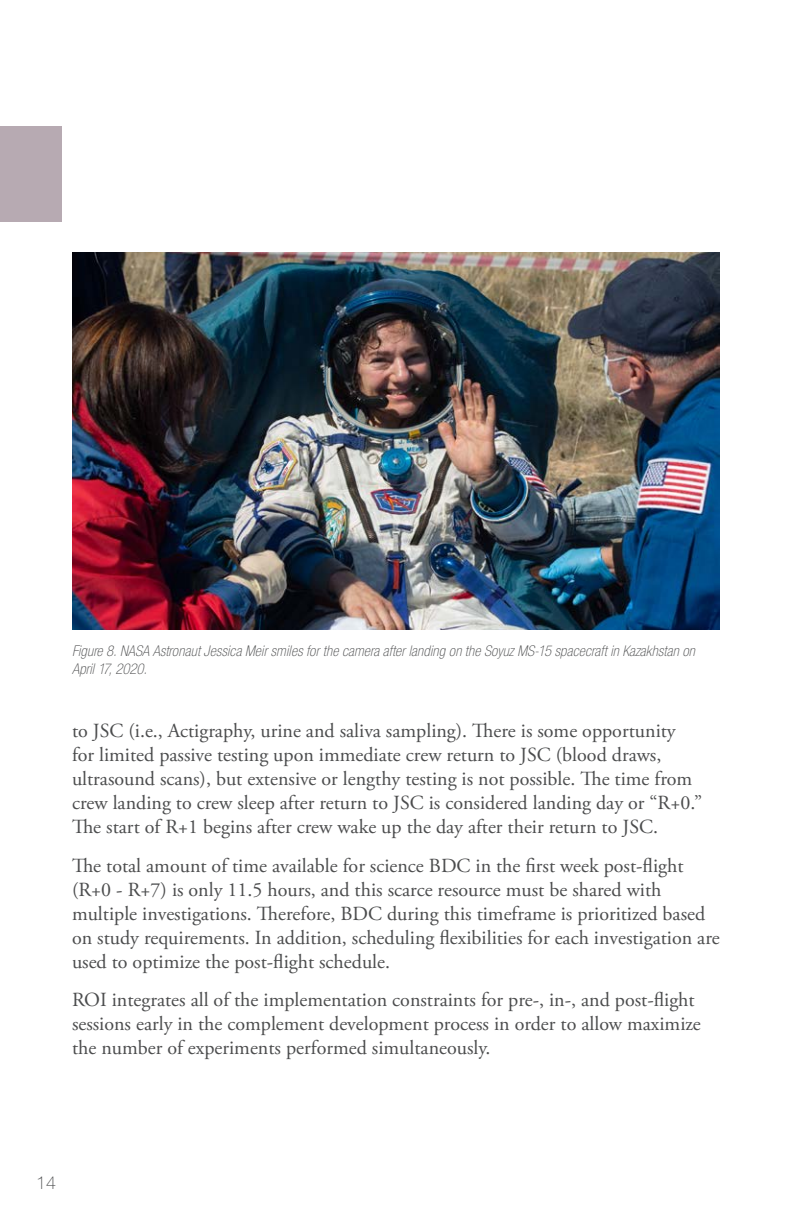
<style>
.page{position:relative;width:792px;height:1224px;background:#fff}
.page>*{position:absolute;margin:0;border:0;box-sizing:border-box;transform-origin:0 0}
._04_Body_Text{font:20px/24px "Adobe Garamond Pro";color:#4b4c4d}
.t1{font:100 18px "Helvetica Neue LT Std";color:#4b4c4d}
._07_Caption__Gray{font:italic 100 condensed 14.8px/18px "Helvetica Neue LT Std";letter-spacing:.015em;color:#4b4c4d}
</style>
<div class="page">
<img style="left:72px;top:252px;width:648px;height:378px">
<div style="left:0;top:126px;width:61px;height:96px;background:#b7aab2"></div>
<p class="_07_Caption__Gray" style="left:72px;top:642px;width:624px">Figure 8. NASA Astronaut Jessica Meir smiles for the camera after landing on the Soyuz MS-15 spacecraft in Kazakhstan on<br>April 17, 2020.</p>
<p class="_04_Body_Text" style="left:72px;top:720px;width:632px">to JSC (i.e., Actigraphy, urine and saliva sampling). There is some opportunity for limited passive testing upon immediate crew return to JSC (blood draws, ultrasound scans), but extensive or lengthy testing is not possible. The time from crew landing to crew sleep after return to JSC is considered landing day or “R+0.” The start of R+1 begins after crew wake up the day after their return to JSC.</p>
<p class="_04_Body_Text" style="left:72px;top:854px;width:649px">The total amount of time available for science BDC in the first week post-flight (R+0 - R+7) is only 11.5 hours, and this scarce resource must be shared with multiple investigations. Therefore, BDC during this timeframe is prioritized based on study requirements. In addition, scheduling flexibilities for each investigation are used to optimize the post-flight schedule.</p>
<p class="_04_Body_Text" style="left:72px;top:989px;width:630px">ROI integrates all of the implementation constraints for pre-, in-, and post-flight sessions early in the complement development process in order to allow maximize the number of experiments performed simultaneously.</p>
<p class="t1" style="left:36px;top:1172px;width:22px">14</p>
</div>
